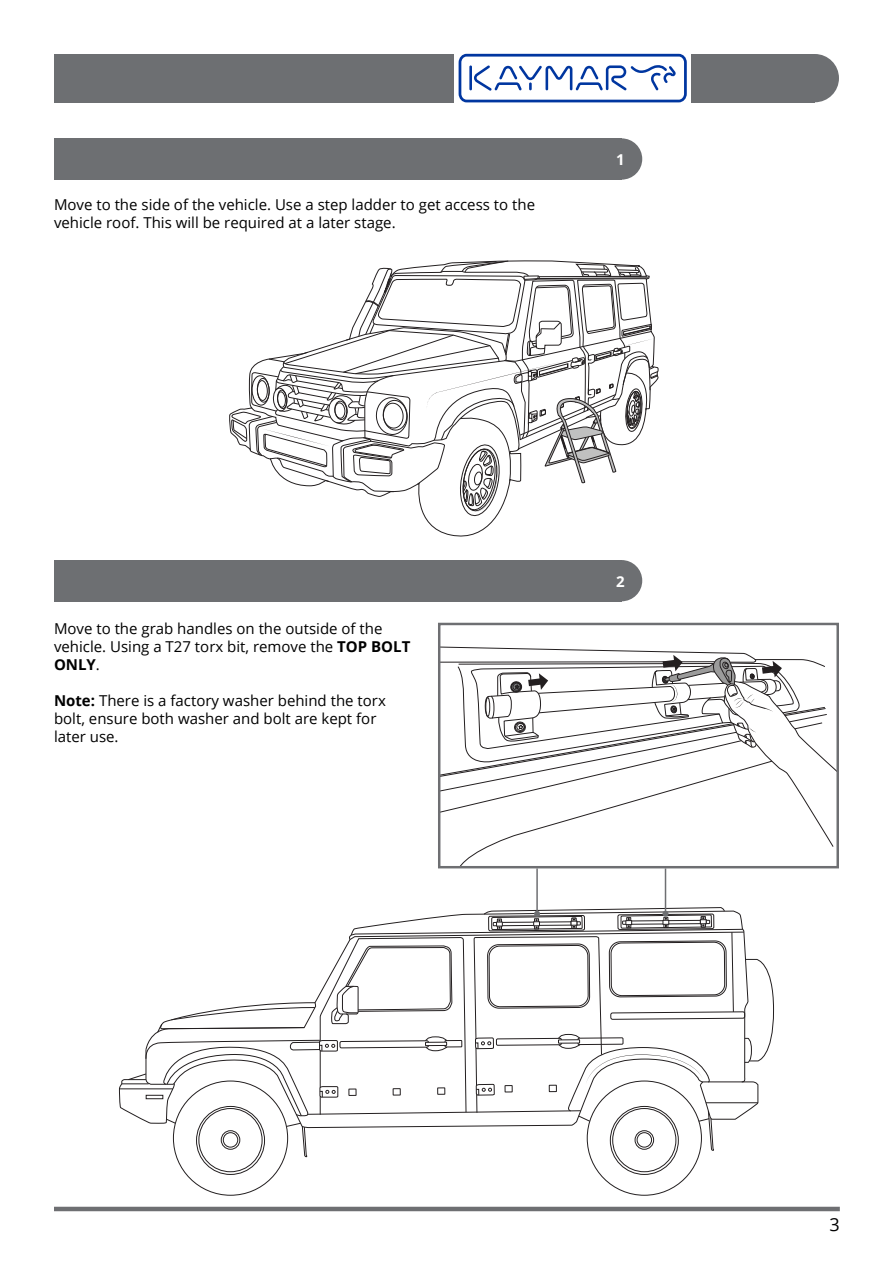
<style>
.page{position:relative;width:893px;height:1263px;background:#fff}
.page>*{position:absolute;margin:0;border:0;box-sizing:border-box;transform-origin:0 0}
.t1{font:18px "Open Sans";color:#000}
.t2{font:15px/18px "Open Sans";color:#000}
.t3{font:700 15px "Open Sans";color:#fff}
.s1{font-weight:700}
</style>
<div class="page">
<div style="left:691px;top:54px;width:124px;height:48px;background:#6d6f72"></div>
<div style="left:791px;top:54px;width:48px;height:48px;background:#6d6f72;border-radius:50%"></div>
<hr style="left:54px;top:1207px;width:786px;height:4px;background:#6e6f72">
<svg style="left:459px;top:54px;width:228px;height:48px"></svg>
<div style="left:54px;top:54px;width:399px;height:48px;background:#6d6f72"></div>
<div style="left:54px;top:138px;width:568px;height:42px;background:#6d6f72"></div>
<div style="left:601px;top:138px;width:41px;height:42px;background:#6d6f72;border-radius:50%"></div>
<div style="left:54px;top:560px;width:568px;height:41px;background:#6d6f72"></div>
<div style="left:601px;top:560px;width:41px;height:41px;background:#6d6f72;border-radius:50%"></div>
<hr style="left:536px;top:868px;width:2px;height:46px;background:#6e6f72">
<hr style="left:665px;top:868px;width:1px;height:46px;background:#6e6f72">
<svg style="left:119px;top:902px;width:655px;height:266px"></svg>
<svg style="left:230px;top:260px;width:428px;height:260px"></svg>
<svg style="left:441px;top:646px;width:395px;height:219px"></svg>
<div style="left:438px;top:623px;width:401px;height:245px;border:2px solid #6e6f72"></div>
<p class="t2" style="left:54px;top:195px;width:483px">Move to the side of the vehicle. Use a step ladder to get access to the vehicle roof. This will be required at a later stage.</p>
<p class="t3" style="left:616px;top:149px;width:10px">1</p>
<p class="t2" style="left:54px;top:619px;width:358px">Move to the grab handles on the outside of the vehicle. Using a T27 torx bit, remove the <span class="s1">TOP BOLT<br>ONLY</span>.</p>
<p class="t2" style="left:54px;top:691px;width:333px"><span class="s1">Note:</span> There is a factory washer behind the torx bolt, ensure both washer and bolt are kept for later use.</p>
<p class="t3" style="left:616px;top:571px;width:10px">2</p>
<p class="t1" style="left:829px;top:1212px;width:12px">3</p>
</div>
